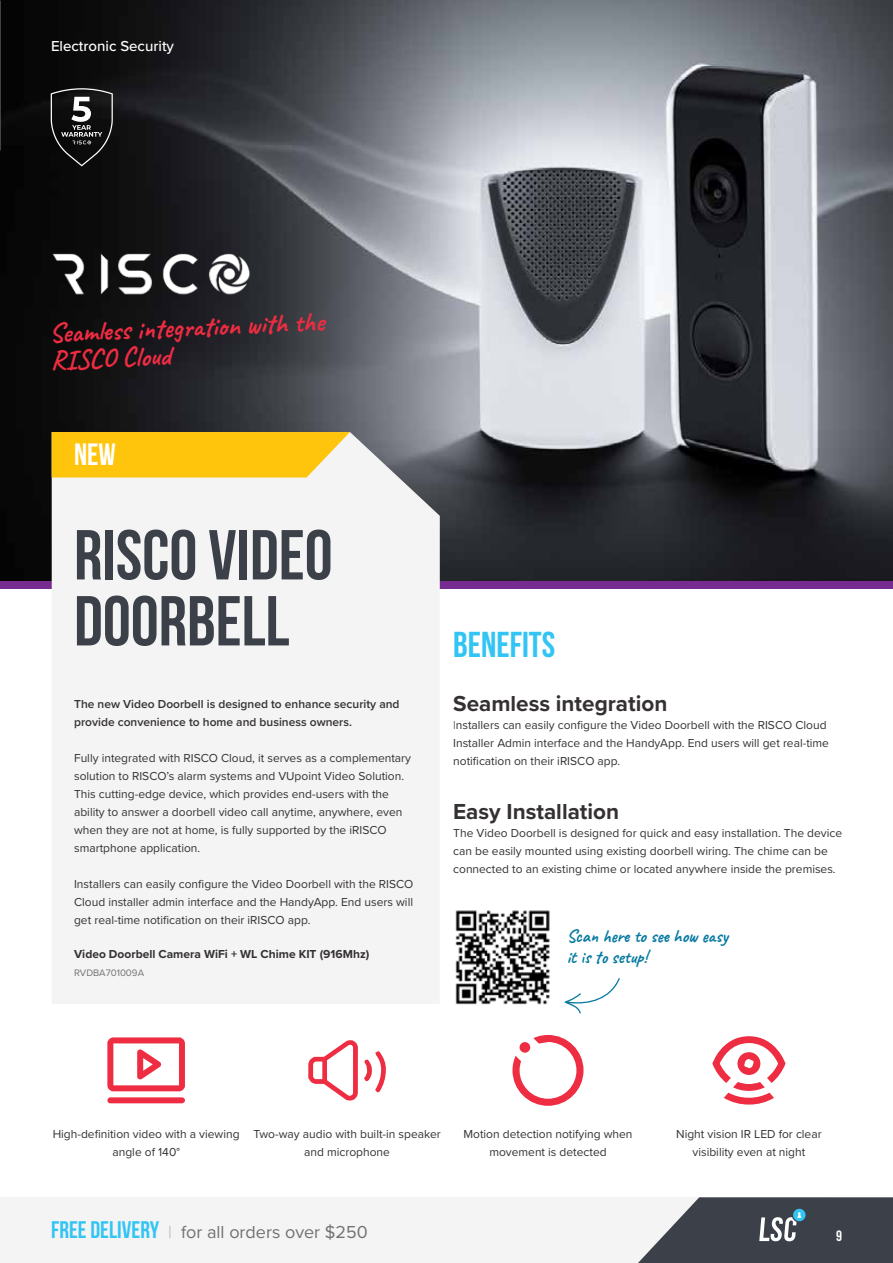
<style>
.page{position:relative;width:893px;height:1263px;background:#fff}
.page>*{position:absolute;margin:0;border:0;box-sizing:border-box;transform-origin:0 0}
.t1{font:700 70.5px/66px "Bebas Neue";color:#3b4049}
.t2{font:700 36px "Bebas Neue";color:#32c5f4}
.t3{font:700 30.75px "Bebas Neue";color:#fff}
.t4{font:700 27px/27.6px "Caveat";color:#ee2c42}
.t5{font:700 22.5px "Proxima Nova";color:#353132}
.t6{font:18px "Proxima Nova";color:#727272}
.t7{font:700 18px/21px "Caveat";color:#087aa1}
.t8{font:500 15px "Proxima Nova";color:#fff}
.t9{font:700 15px "Bebas Neue";color:#fff}
.t10{font:12px/18px "Proxima Nova";color:#353132;text-align:center}
.t11{font:600 12px/18px "Proxima Nova";color:#353132}
.t12{font:700 12px "Proxima Nova";color:#353132}
.t13{font:9.75px "Proxima Nova";color:#727272}
.s1{font-weight:300;color:#3b4049}
.s2{font-family:"Bebas Neue";font-weight:700;font-size:24px;color:#32c5f4}
.s3{color:#bcbec0}
</style>
<div class="page">
<div style="left:0;top:1197px;width:830px;height:66px;background:#f4f4f4"></div>
<svg style="left:638px;top:1197px;width:255px;height:66px"></svg>
<div style="left:0;top:580px;width:893px;height:9px;background:#762b90"></div>
<img style="left:0;top:0;width:893px;height:580px">
<div style="left:52px;top:432px;width:388px;height:572px;background:#f4f4f4"></div>
<svg style="left:52px;top:432px;width:298px;height:45px"></svg>
<img style="left:455px;top:910px;width:95px;height:95px">
<svg style="left:565px;top:978px;width:55px;height:35px"></svg>
<img style="left:51px;top:233px;width:286px;height:78px">
<svg style="left:712px;top:1036px;width:73px;height:68px"></svg>
<svg style="left:512px;top:1035px;width:71px;height:71px"></svg>
<div style="left:520px;top:1042px;width:10px;height:11px;background:#ee2c42;border-radius:50%"></div>
<svg style="left:308px;top:1040px;width:50px;height:60px"></svg>
<svg style="left:364px;top:1051px;width:22px;height:41px"></svg>
<svg style="left:107px;top:1037px;width:78px;height:54px"></svg>
<svg style="left:107px;top:1097px;width:78px;height:6px"></svg>
<svg style="left:51px;top:88px;width:62px;height:78px"></svg>
<p class="t8" style="left:51px;top:35px;width:125px">Electronic Security</p>
<h3 class="t4" style="left:49px;top:319px;width:276px;rotate:-2deg">Seamless integration with the<br>RISCO Cloud</h3>
<h3 class="t3" style="left:74px;top:437px;width:43px">NEW</h3>
<h1 class="t1" style="left:74px;top:521px;width:260px">RISCO VIDEO<br>DOORBELL</h1>
<p class="t11" style="left:74px;top:695px;width:327px">The new Video Doorbell is designed to enhance security and provide convenience to home and business owners.</p>
<p class="t10" style="left:74px;top:749px;width:338px;text-align:left">Fully integrated with RISCO Cloud, it serves as a complementary solution to RISCO’s alarm systems and VUpoint Video Solution.<br>This cutting-edge device, which provides end-users with the ability to answer a doorbell video call anytime, anywhere, even when they are not at home, is fully supported by the iRISCO smartphone application.</p>
<p class="t10" style="left:74px;top:875px;width:341px;text-align:justify">Installers can easily configure the Video Doorbell with the RISCO Cloud installer admin interface and the HandyApp. End users will get real-time notification on their iRISCO app.</p>
<p class="t12" style="left:74px;top:944px;width:297px">Video Doorbell Camera WiFi + WL Chime KIT (916Mhz)</p>
<p class="t13" style="left:74px;top:965px;width:72px">RVDBA701009A</p>
<h2 class="t2" style="left:453px;top:625px;width:103px">BENEFITS</h2>
<h3 class="t5" style="left:453px;top:686px;width:216px">Seamless integration</h3>
<p class="t10" style="left:453px;top:715px;width:377px;text-align:left"><span class="s1">I</span>nstallers can easily configure the Video Doorbell with the RISCO Cloud<br>Installer Admin interface and the HandyApp. End users will get real-time notification on their iRISCO app.</p>
<h3 class="t5" style="left:453px;top:794px;width:167px">Easy Installation</h3>
<p class="t10" style="left:453px;top:823px;width:390px;text-align:left">The Video Doorbell is designed for quick and easy installation. The device can be easily mounted using existing doorbell wiring. The chime can be connected to an existing chime or located anywhere inside the premises.</p>
<h3 class="t7" style="left:567px;top:926px;width:163px">Scan here to see how easy it is to setup!</h3>
<p class="t10" style="left:53px;top:1125px;width:188px">High-definition video with a viewing angle of 140°</p>
<p class="t10" style="left:253px;top:1125px;width:189px">Two-way audio with built-in speaker and microphone</p>
<p class="t10" style="left:463px;top:1125px;width:171px">Motion detection notifying when movement is detected</p>
<h3 class="t6" style="left:51px;top:1219px;width:318px"><span class="s2">FREE DELIVERY</span> <span class="s3">|</span> for all orders over $250</h3>
<p class="t10" style="left:676px;top:1125px;width:147px">Night vision IR LED for clear visibility even at night</p>
<p class="t9" style="left:836px;top:1228px;width:7px">9</p>
</div>
